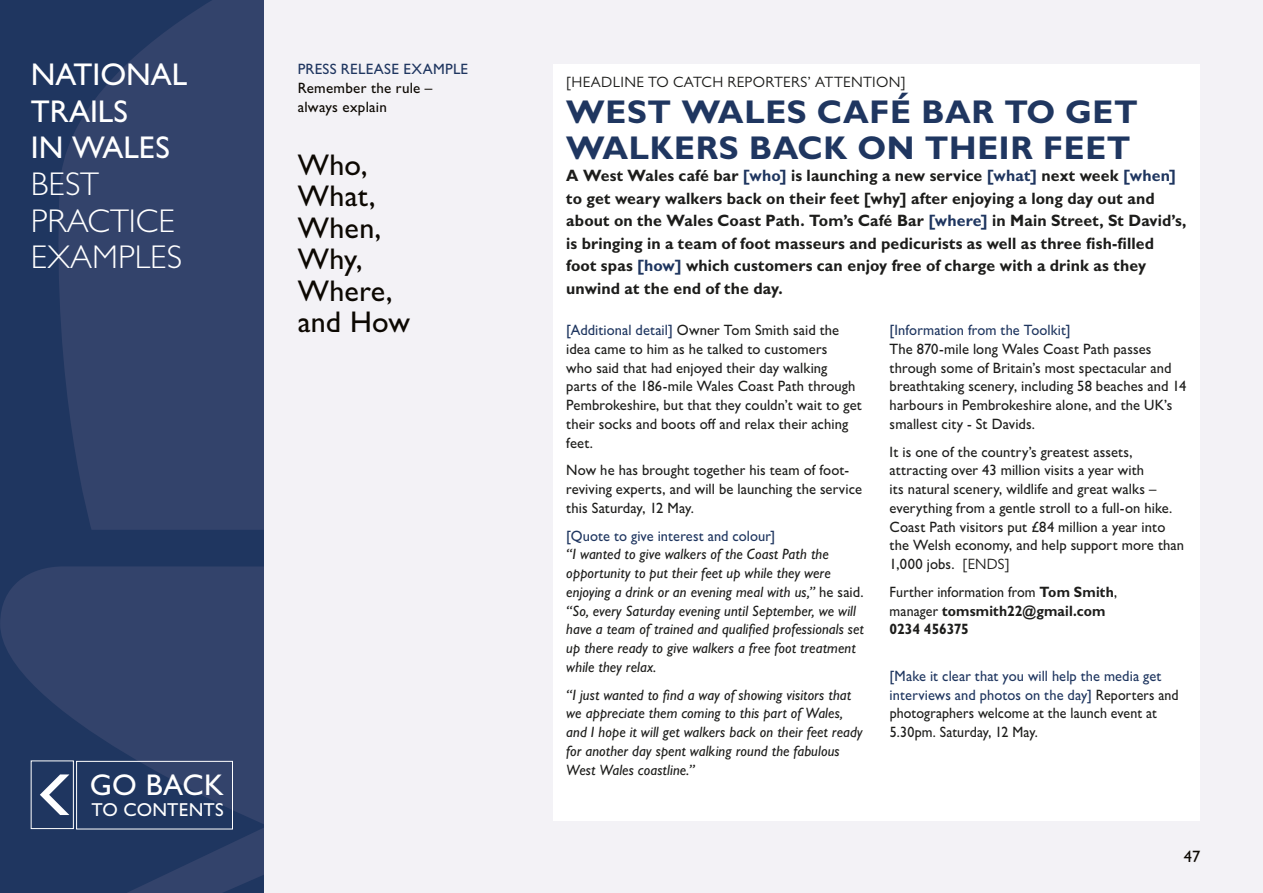
<style>
.page{position:relative;width:1263px;height:893px;background:#f3f2f6}
.page>*{position:absolute;margin:0;border:0;box-sizing:border-box;transform-origin:0 0}
.t1{font:700 33px/36px "Gill Sans MT Pro";letter-spacing:.02em;color:#1f3660}
.t2{font:300 33px/36.6px "Gill Sans MT Pro";color:#fff}
.t3{font:500 31.5px/36.6px "Gill Sans MT Pro";color:#fff}
.t4{font:500 30px/31.5px "Gill Sans MT Pro";letter-spacing:.01em;color:#0c0802}
.t5{font:500 30px "Gill Sans MT Pro";letter-spacing:.01em;color:#fff}
.t6{font:500 18.75px "Gill Sans MT Pro";letter-spacing:.01em;color:#fff}
.t7{font:700 16.5px/22.5px "Gill Sans MT Pro";letter-spacing:.005em;color:#1d1d1b;scale:.96 1}
.t8{font:500 16.5px "Gill Sans MT Pro";color:#0c0802}
.t9{font:500 15px/18.8px "Gill Sans MT Pro";letter-spacing:.005em;color:#1d1d1b}
.t10{font:italic 500 15px/18.8px "Gill Sans MT Pro";letter-spacing:.01em;color:#1d1d1b}
.t11{font:500 15px/18.8px "Gill Sans MT Pro";letter-spacing:.005em;color:#1d1d1b;scale:.93 1}
.t12{font:700 15px/18.8px "Gill Sans MT Pro";letter-spacing:.005em;color:#1d1d1b;scale:.93 1}
.t13{font:500 15px "Gill Sans MT Pro";letter-spacing:.01em;color:#1f3660;scale:.96 1}
.t14{font:15px "Gill Sans MT Pro";letter-spacing:.02em;color:#1d1d1b}
.t15{font:500 15px/18.8px "Gill Sans MT Pro";letter-spacing:.02em;color:#0c0802}
.t16{font:500 15px "Gill Sans MT Pro";letter-spacing:.01em;color:#1f3660}
.s1{color:#1f3660}
.s2{font-style:normal}
.s3{font-weight:400}
.s4{font-weight:500}
</style>
<div class="page">
<div style="left:0;top:0;width:264px;height:893px;background:#1f3660"></div>
<svg style="left:0;top:566px;width:264px;height:327px;fill:#33436b"></svg>
<svg style="left:58px;top:0;width:206px;height:530px;background:#304169"></svg>
<div style="left:553px;top:64px;width:647px;height:757px;background:#fff"></div>
<div style="left:76px;top:761px;width:157px;height:68px;border:1px solid #fff"></div>
<svg style="left:40px;top:774px;width:29px;height:41px"></svg>
<div style="left:31px;top:761px;width:43px;height:68px;border:1px solid #fff"></div>
<h2 class="t3" style="left:31px;top:56px;width:158px">NATIONAL<br>TRAILS<br>IN WALES</h2>
<h1 class="t2" style="left:31px;top:165px;width:153px">BEST<br>PRACTICE<br>EXAMPLES</h1>
<p class="t16" style="left:298px;top:60px;width:172px">PRESS RELEASE EXAMPLE</p>
<p class="t15" style="left:298px;top:78px;width:136px">Remember the rule – always explain</p>
<h3 class="t4" style="left:298px;top:148px;width:114px">Who,<br>What,<br>When,<br>Why,<br>Where, and How</h3>
<h3 class="t5" style="left:90px;top:767px;width:135px">GO BACK</h3>
<p class="t6" style="left:92px;top:798px;width:134px">TO CONTENTS</p>
<p class="t14" style="left:566px;top:73px;width:341px">[HEADLINE TO CATCH REPORTERS’ ATTENTION]</p>
<h1 class="t1" style="left:566px;top:93px;width:573px">WEST WALES CAFÉ BAR TO GET<br>WALKERS BACK ON THEIR FEET</h1>
<p class="t7" style="left:566px;top:164px;width:647px">A West Wales café bar <span class="s1">[who]</span> is launching a new service <span class="s1">[what]</span> next week <span class="s1">[when] </span>to get weary walkers back on their feet [why] after enjoying a long day out and about on the Wales Coast Path. Tom’s Café Bar <span class="s1">[where]</span> in Main Street, St David’s, is bringing in a team of foot masseurs and pedicurists as well as three fish-filled foot spas <span class="s1">[how]</span> which customers can enjoy free of charge with a drink as they unwind at the end of the day.</p>
<p class="t9" style="left:566px;top:320px;width:297px"><span class="s1">[Additional detail]</span> Owner Tom Smith said the idea came to him as he talked to customers<br>who said that had enjoyed their day walking parts of the 186-mile Wales Coast Path through Pembrokeshire, but that they couldn’t wait to get their socks and boots off and relax their aching feet.</p>
<p class="t9" style="left:566px;top:461px;width:297px">Now he has brought together his team of foot&shy;reviving experts, and will be launching the service this Saturday, 12 May.</p>
<p class="t13" style="left:566px;top:527px;width:219px">[Quote to give interest and colour]</p>
<p class="t10" style="left:566px;top:545px;width:299px">“I wanted to give walkers of the Coast Path the opportunity to put their feet up while they were enjoying a drink or an evening meal with us,” <span class="s2">he said. </span>“So, every Saturday evening until September, we will have a team of trained and qualified professionals set up there ready to give walkers a free foot treatment while they relax.</p>
<p class="t10" style="left:566px;top:685px;width:298px">“I just wanted to find a way of showing visitors that we appreciate them coming to this part of Wales, and I hope it will get walkers back on their feet ready for another day spent walking round the fabulous West Wales coastline.”</p>
<p class="t13" style="left:890px;top:321px;width:190px">[Information from the Toolkit]</p>
<p class="t9" style="left:890px;top:339px;width:298px">The 870-mile long Wales Coast Path passes through some of Britain’s most spectacular and breathtaking scenery, including 58 beaches and 14 harbours in Pembrokeshire alone, and the UK’s smallest city - St Davids.</p>
<p class="t9" style="left:890px;top:442px;width:296px">It is one of the country’s greatest assets, attracting over 43 million visits a year with<br>its natural scenery, wildlife and great walks – everything from a gentle stroll to a full-on hike.<br>Coast Path visitors put £84 million a year into the Welsh economy, and help support more than 1,000 jobs. <span class="s3">[ENDS]</span></p>
<p class="t12" style="left:890px;top:582px;width:246px"><span class="s4">Further information from</span> Tom Smith<span class="s4">, manager</span> tomsmith22@gmail.com<br>0234 456375</p>
<p class="t11" style="left:890px;top:666px;width:312px"><span class="s1">[Make it clear that you will help the media get interviews and photos on the day]</span> Reporters and photographers welcome at the launch event at 5.30pm. Saturday, 12 May.</p>
<p class="t8" style="left:1184px;top:846px;width:18px">47</p>
</div>
